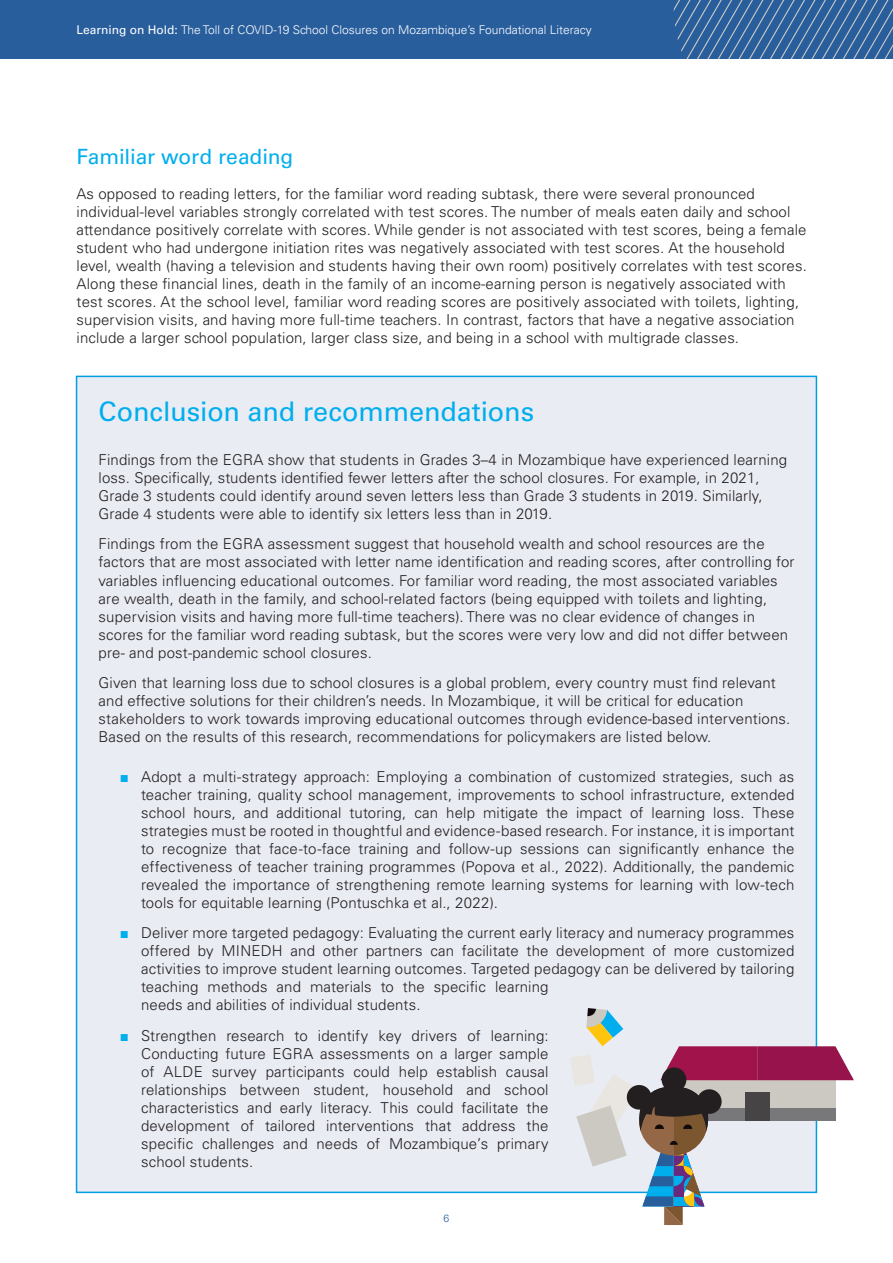
<style>
.page{position:relative;width:893px;height:1263px;background:#fff}
.page>*{position:absolute;margin:0;border:0;box-sizing:border-box;transform-origin:0 0}
.Tit-1{font:27px "Univers LT Std";letter-spacing:-.005em;color:#00aeee}
.Tit-2{font:21px "Univers LT Std";letter-spacing:-.01em;color:#00aeee}
.Body_text{font:300 15px/18px "Univers LT Std";letter-spacing:.01em;color:#231f20}
.t1{font:300 12px "Univers LT Std";color:#fff}
.t2{font:300 10.5px "Univers LT Std";color:#295e9d}
.s1{font-weight:400}
.s2{font-family:"Arial";font-weight:400;color:#00aeee}
</style>
<div class="page">
<div style="left:0;top:0;width:893px;height:60px;background:#295e9d"></div>
<svg style="left:674px;top:0;width:219px;height:59px"></svg>
<div style="left:0;top:59px;width:893px;height:143px;background:#fff"></div>
<div style="left:77px;top:376px;width:739px;height:816px;background:#eaecf4"></div>
<svg style="left:570px;top:1008px;width:284px;height:217px"></svg>
<p class="t1" style="left:77px;top:23px;width:517px"><span class="s1">Learning on Hold:</span> The Toll of COVID-19 School Closures on Mozambique’s Foundational Literacy</p>
<h2 class="Tit-2" style="left:77px;top:144px;width:218px">Familiar word reading</h2>
<p class="Body_text" style="left:77px;top:185px;width:732px">As opposed to reading letters, for the familiar word reading subtask, there were several pronounced individual-level variables strongly correlated with test scores. The number of meals eaten daily and school attendance positively correlate with scores. While gender is not associated with test scores, being a female student who had undergone initiation rites was negatively associated with test scores. At the household level, wealth (having a television and students having their own room) positively correlates with test scores.<br>Along these financial lines, death in the family of an income-earning person is negatively associated with test scores. At the school level, familiar word reading scores are positively associated with toilets, lighting, supervision visits, and having more full-time teachers. In contrast, factors that have a negative association include a larger school population, larger class size, and being in a school with multigrade classes.</p>
<h1 class="Tit-1" style="left:99px;top:396px;width:437px">Conclusion and recommendations</h1>
<p class="Body_text" style="left:99px;top:450px;width:690px">Findings from the EGRA show that students in Grades 3–4 in Mozambique have experienced learning loss. Specifically, students identified fewer letters after the school closures. For example, in 2021, Grade 3 students could identify around seven letters less than Grade 3 students in 2019. Similarly, Grade 4 students were able to identify six letters less than in 2019.</p>
<p class="Body_text" style="left:99px;top:535px;width:697px">Findings from the EGRA assessment suggest that household wealth and school resources are the factors that are most associated with letter name identification and reading scores, after controlling for variables influencing educational outcomes. For familiar word reading, the most associated variables are wealth, death in the family, and school-related factors (being equipped with toilets and lighting, supervision visits and having more full-time teachers). There was no clear evidence of changes in scores for the familiar word reading subtask, but the scores were very low and did not differ between pre- and post-pandemic school closures.</p>
<p class="Body_text" style="left:99px;top:674px;width:693px">Given that learning loss due to school closures is a global problem, every country must find relevant and effective solutions for their children’s needs. In Mozambique, it will be critical for education stakeholders to work towards improving educational outcomes through evidence-based interventions.<br>Based on the results of this research, recommendations for policymakers are listed below.</p>
<p class="Body_text" style="left:141px;top:767px;width:655px;text-align:justify;text-indent:-21px"><span class="s2">■</span> Adopt a multi-strategy approach: Employing a combination of customized strategies, such as teacher training, quality school management, improvements to school infrastructure, extended school hours, and additional tutoring, can help mitigate the impact of learning loss. These strategies must be rooted in thoughtful and evidence-based research. For instance, it is important to recognize that face-to-face training and follow-up sessions can significantly enhance the effectiveness of teacher training programmes (Popova et al., 2022). Additionally, the pandemic revealed the importance of strengthening remote learning systems for learning with low-tech tools for equitable learning (Pontuschka et al., 2022).</p>
<p class="Body_text" style="left:141px;top:924px;width:655px;text-indent:-21px"><span class="s2">■</span> Deliver more targeted pedagogy: Evaluating the current early literacy and numeracy programmes offered by MINEDH and other partners can facilitate the development of more customized activities to improve student learning outcomes. Targeted pedagogy can be delivered by tailoring teaching methods and materials to the specific learning<br>needs and abilities of individual students.</p>
<p class="Body_text" style="left:141px;top:1027px;width:409px;text-align:justify;text-indent:-21px"><span class="s2">■</span> Strengthen research to identify key drivers of learning:<br>Conducting future EGRA assessments on a larger sample of ALDE survey participants could help establish causal relationships between student, household and school characteristics and early literacy. This could facilitate the development of tailored interventions that address the specific challenges and needs of Mozambique’s primary school students.</p>
<p class="t2" style="left:444px;top:1211px;width:7px">6</p>
</div>
